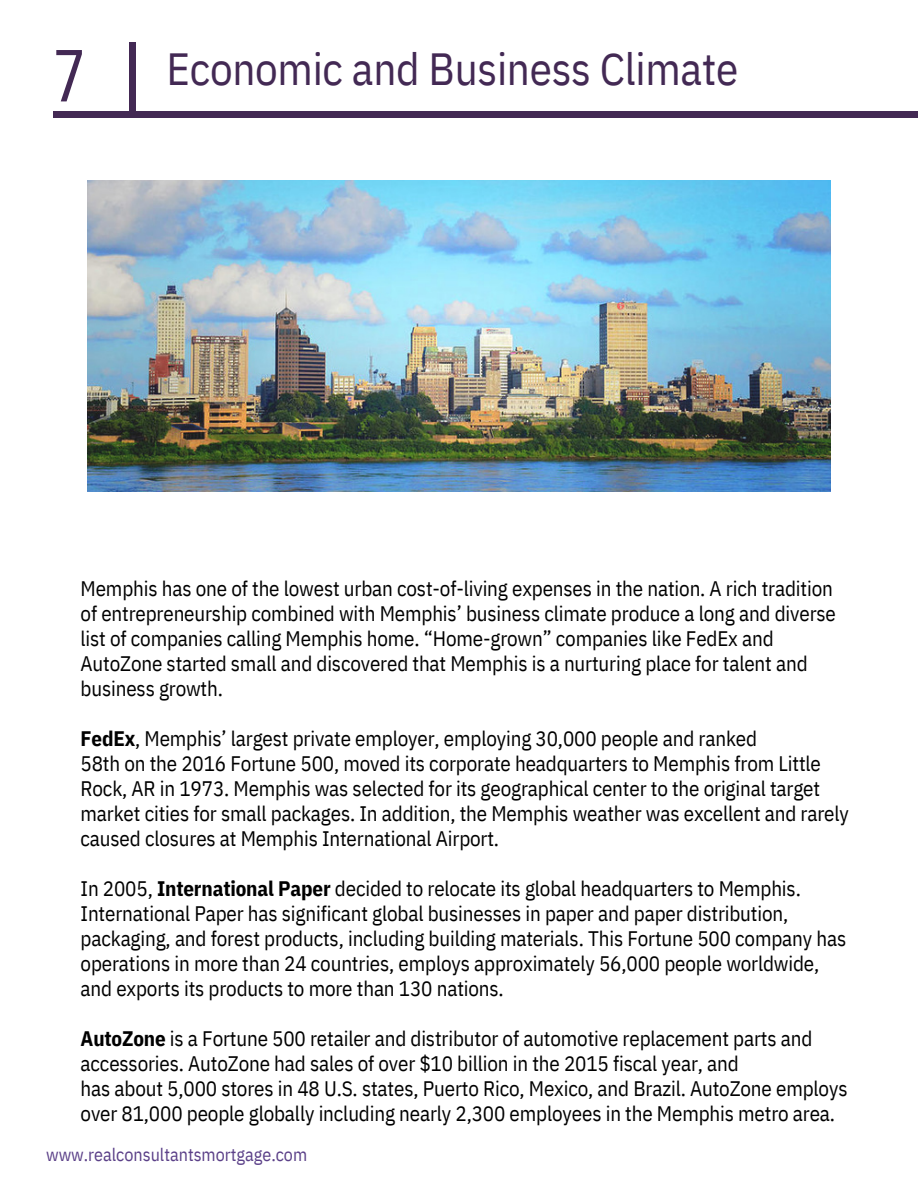
<style>
.page{position:relative;width:918px;height:1188px;background:#fff}
.page>*{position:absolute;margin:0;border:0;box-sizing:border-box;transform-origin:0 0}
.t1{font:72px "Open Sans Condensed";color:#432954}
.t2{font:45px "IBM Plex Sans Cond";letter-spacing:-.005em;color:#432954}
.t3{font:21px/24.9px "IBM Plex Sans Cond";letter-spacing:-.005em;color:#000}
.t4{font:18px "IBM Plex Sans Cond";color:#5b4088}
.s1{font-weight:700}
</style>
<div class="page">
<div style="left:54px;top:112px;width:864px;height:6px;background:#432954"></div>
<div style="left:130px;top:42px;width:6px;height:72px;background:#432954"></div>
<img style="left:87px;top:180px;width:744px;height:312px">
<p class="t1" style="left:54px;top:25px;width:32px">7</p>
<p class="t2" style="left:167px;top:39px;width:573px">Economic and Business Climate</p>
<p class="t3" style="left:81px;top:576px;width:757px">Memphis has one of the lowest urban cost-of-living expenses in the nation. A rich tradition of entrepreneurship combined with Memphis’ business climate produce a long and diverse list of companies calling Memphis home. “Home-grown” companies like FedEx and AutoZone started small and discovered that Memphis is a nurturing place for talent and business growth.</p>
<p class="t3" style="left:81px;top:726px;width:678px"><span class="s1">FedEx</span>, Memphis’ largest private employer, employing 30,000 people and ranked</p>
<p class="t3" style="left:81px;top:751px;width:770px">58th on the 2016 Fortune 500, moved its corporate headquarters to Memphis from Little Rock, AR in 1973. Memphis was selected for its geographical center to the original target market cities for small packages. In addition, the Memphis weather was excellent and rarely caused closures at Memphis International Airport.</p>
<p class="t3" style="left:81px;top:876px;width:767px">In 2005, <span class="s1">International Paper</span> decided to relocate its global headquarters to Memphis.<br>International Paper has significant global businesses in paper and paper distribution, packaging, and forest products, including building materials. This Fortune 500 company has operations in more than 24 countries, employs approximately 56,000 people worldwide, and exports its products to more than 130 nations.</p>
<p class="t3" style="left:81px;top:1025px;width:733px"><span class="s1">AutoZone</span> is a Fortune 500 retailer and distributor of automotive replacement parts and accessories. AutoZone had sales of over $10 billion in the 2015 fiscal year, and</p>
<p class="t3" style="left:81px;top:1075px;width:768px">has about 5,000 stores in 48 U.S. states, Puerto Rico, Mexico, and Brazil. AutoZone employs over 81,000 people globally including nearly 2,300 employees in the Memphis metro area.</p>
<p class="t4" style="left:46px;top:1143px;width:263px">www.realconsultantsmortgage.com</p>
</div>
